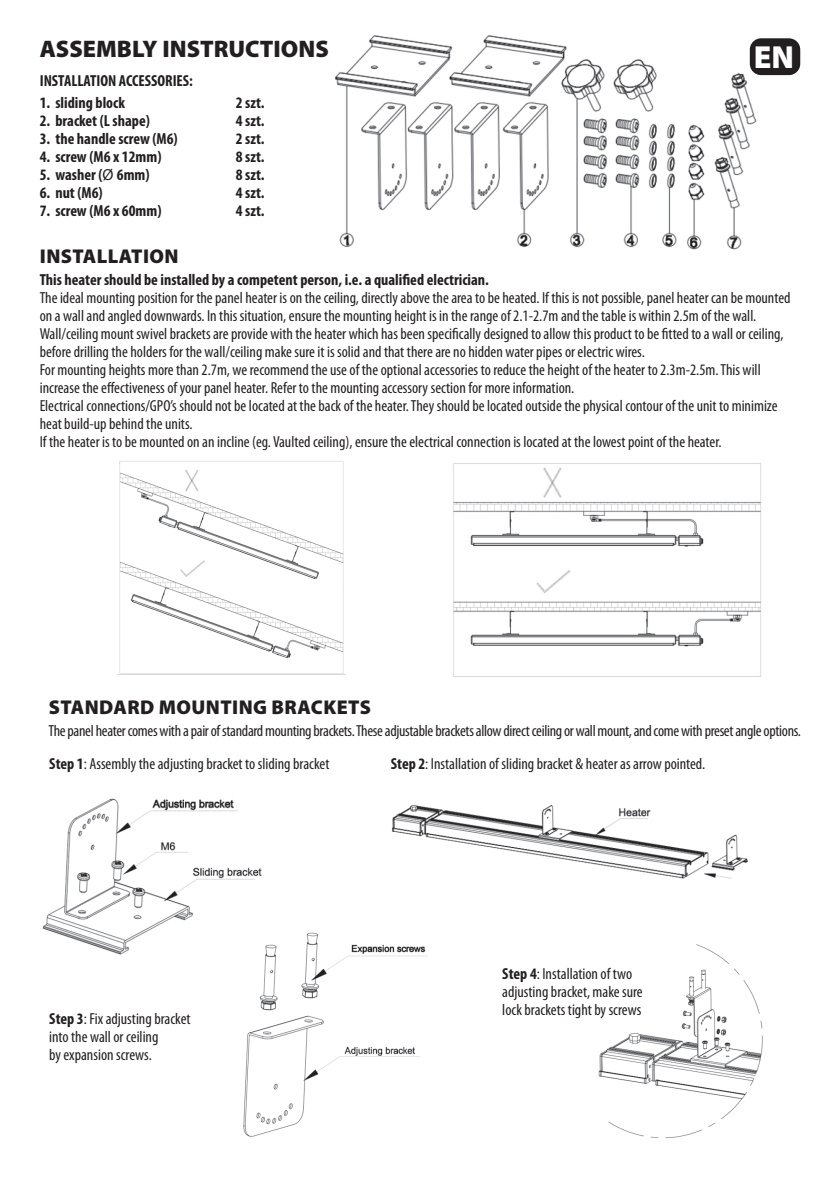
<style>
.page{position:relative;width:840px;height:1191px;background:#fff}
.page>*{position:absolute;margin:0;border:0;box-sizing:border-box;transform-origin:0 0}
.t1{font:900 32px "Myriad Pro";color:#fff}
.t2{font:900 24px "Myriad Pro";color:#231f20}
.t3{font:900 20px "Myriad Pro";letter-spacing:.02em;color:#231f20}
.t4{font:condensed 16px/18px "Myriad Pro";color:#231f20}
.t5{font:700 condensed 16px "Myriad Pro";color:#231f20}
.t6{font:condensed 16px/33.2px "Myriad Pro";letter-spacing:-.02em;color:#231f20}
.s1{font-weight:400;font-stretch:normal}
.s2{font-weight:700}
</style>
<div class="page">
<img style="left:335px;top:35px;width:427px;height:215px">
<div style="left:749px;top:38px;width:50px;height:37px;background:#231f20;border-radius:11px"></div>
<img style="left:119px;top:461px;width:225px;height:213px">
<img style="left:453px;top:463px;width:309px;height:214px">
<img style="left:42px;top:798px;width:220px;height:157px">
<img style="left:392px;top:805px;width:356px;height:74px">
<img style="left:218px;top:920px;width:210px;height:217px">
<img style="left:598px;top:944px;width:165px;height:195px">
<h2 class="t2" style="left:40px;top:35px;width:290px">ASSEMBLY INSTRUCTIONS</h2>
<p class="t5" style="left:40px;top:72px;width:155px">INSTALLATION ACCESSORIES:</p>
<p class="t5" style="left:40px;top:94px;width:87px">1. sliding block</p>
<p class="t5" style="left:236px;top:94px;width:30px">2 szt.</p>
<p class="t5" style="left:40px;top:112px;width:112px">2. bracket (L shape)</p>
<p class="t5" style="left:236px;top:112px;width:30px">4 szt.</p>
<p class="t5" style="left:40px;top:130px;width:139px">3. the handle screw (M6)</p>
<p class="t5" style="left:236px;top:130px;width:30px">2 szt.</p>
<p class="t5" style="left:40px;top:148px;width:123px">4. screw (M6 x 12mm)</p>
<p class="t5" style="left:236px;top:148px;width:30px">8 szt.</p>
<p class="t5" style="left:40px;top:166px;width:111px">5. washer (<span class="s1">Ø</span> 6mm)</p>
<p class="t5" style="left:236px;top:166px;width:30px">8 szt.</p>
<p class="t5" style="left:40px;top:184px;width:64px">6. nut (M6)</p>
<p class="t5" style="left:236px;top:184px;width:30px">4 szt.</p>
<p class="t5" style="left:40px;top:202px;width:123px">7. screw (M6 x 60mm)</p>
<p class="t5" style="left:236px;top:202px;width:30px">4 szt.</p>
<h1 class="t1" style="left:753px;top:39px;width:42px">EN</h1>
<p class="t3" style="left:40px;top:245px;width:140px">INSTALLATION</p>
<p class="t5" style="left:40px;top:271px;width:450px">This heater should be installed by a competent person, i.e. a qualified electrician.</p>
<p class="t4" style="left:40px;top:289px;width:751px">The ideal mounting position for the panel heater is on the ceiling, directly above the area to be heated. If this is not possible, panel heater can be mounted on a wall and angled downwards. In this situation, ensure the mounting height is in the range of 2.1-2.7m and the table is within 2.5m of the wall.<br>Wall/ceiling mount swivel brackets are provide with the heater which has been specifically designed to allow this product to be fitted to a wall or ceiling, before drilling the holders for the wall/ceiling make sure it is solid and that there are no hidden water pipes or electric wires.<br>For mounting heights more than 2.7m, we recommend the use of the optional accessories to reduce the height of the heater to 2.3m-2.5m. This will increase the effectiveness of your panel heater. Refer to the mounting accessory section for more information.<br>Electrical connections/GPO’s should not be located at the back of the heater. They should be located outside the physical contour of the unit to minimize heat build-up behind the units.<br>If the heater is to be mounted on an incline (eg. Vaulted ceiling), ensure the electrical connection is located at the lowest point of the heater.</p>
<p class="t3" style="left:49px;top:696px;width:323px">STANDARD MOUNTING BRACKETS</p>
<p class="t6" style="left:49px;top:714px;width:753px">The panel heater comes with a pair of standard mounting brackets. These adjustable brackets allow direct ceiling or wall mount, and come with preset angle options.<br><span class="s2">Step 1</span>: Assembly the adjusting bracket to sliding bracket</p>
<p class="t4" style="left:390px;top:755px;width:316px"><span class="s2">Step 2</span>: Installation of sliding bracket &amp; heater as arrow pointed.</p>
<p class="t4" style="left:49px;top:1010px;width:143px"><span class="s2">Step 3</span>: Fix adjusting bracket into the wall or ceiling<br>by expansion screws.</p>
<p class="t4" style="left:502px;top:964px;width:142px"><span class="s2">Step 4</span>: Installation of two adjusting bracket, make sure lock brackets tight by screws</p>
</div>
